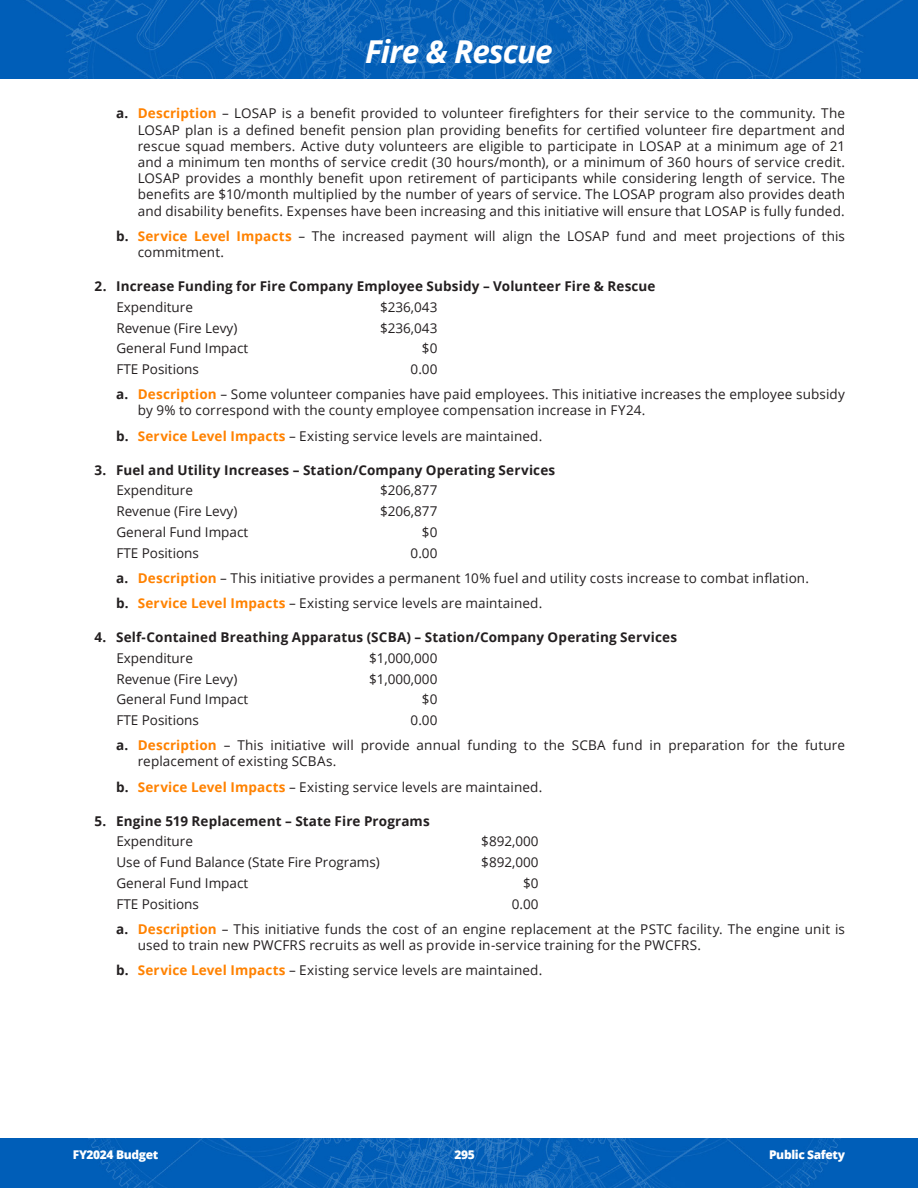
<style>
.page{position:relative;width:918px;height:1188px;background:#fff}
.page>*{position:absolute;margin:0;border:0;box-sizing:border-box;transform-origin:0 0}
.t1{font:italic 700 31.5px "Open Sans";letter-spacing:-.03em;color:#fff}
.BI_Tabs{font:13.5px/16.2px "Open Sans";letter-spacing:.01em;color:#231f20}
.t2{font:700 13.5px "Open Sans";letter-spacing:.01em;color:#231f20}
.t3{font:800 12px "Open Sans";letter-spacing:-.03em;color:#fff}
.s1{font-weight:700}
.s2{font-weight:700;color:#ff8200}
</style>
<div class="page">
<img style="left:0;top:0;width:918px;height:78px">
<img style="left:0;top:1138px;width:918px;height:50px">
<p class="t1" style="left:365px;top:29px;width:189px">Fire &amp; Rescue</p>
<p class="BI_Tabs" style="left:138px;top:105px;width:709px;text-align:justify;text-indent:-22px"><span class="s1">a.</span> <span class="s2">Description</span> – LOSAP is a benefit provided to volunteer firefighters for their service to the community. The LOSAP plan is a defined benefit pension plan providing benefits for certified volunteer fire department and rescue squad members. Active duty volunteers are eligible to participate in LOSAP at a minimum age of 21 and a minimum ten months of service credit (30 hours/month), or a minimum of 360 hours of service credit.<br>LOSAP provides a monthly benefit upon retirement of participants while considering length of service. The benefits are $10/month multiplied by the number of years of service. The LOSAP program also provides death and disability benefits. Expenses have been increasing and this initiative will ensure that LOSAP is fully funded.</p>
<p class="BI_Tabs" style="left:138px;top:227px;width:709px;text-indent:-22px"><span class="s1">b.</span> <span class="s2">Service Level Impacts</span> – The increased payment will align the LOSAP fund and meet projections of this commitment.</p>
<p class="t2" style="left:94px;top:277px;width:563px">2. Increase Funding for Fire Company Employee Subsidy – Volunteer Fire &amp; Rescue</p>
<p class="BI_Tabs" style="left:116px;top:298px;width:78px">Expenditure</p>
<p class="BI_Tabs" style="left:380px;top:298px;width:59px">$236,043</p>
<p class="BI_Tabs" style="left:116px;top:319px;width:123px">Revenue (Fire Levy)</p>
<p class="BI_Tabs" style="left:380px;top:319px;width:59px">$236,043</p>
<p class="BI_Tabs" style="left:116px;top:340px;width:133px">General Fund Impact</p>
<p class="BI_Tabs" style="left:422px;top:340px;width:17px">$0</p>
<p class="BI_Tabs" style="left:116px;top:361px;width:84px">FTE Positions</p>
<p class="BI_Tabs" style="left:411px;top:361px;width:28px">0.00</p>
<p class="BI_Tabs" style="left:138px;top:386px;width:709px;text-indent:-22px"><span class="s1">a.</span> <span class="s2">Description</span> – Some volunteer companies have paid employees. This initiative increases the employee subsidy by 9% to correspond with the county employee compensation increase in FY24.</p>
<p class="BI_Tabs" style="left:116px;top:427px;width:428px"><span class="s1">b.</span> <span class="s2">Service Level Impacts</span> – Existing service levels are maintained.</p>
<p class="t2" style="left:94px;top:460px;width:462px">3. Fuel and Utility Increases – Station/Company Operating Services</p>
<p class="BI_Tabs" style="left:116px;top:482px;width:78px">Expenditure</p>
<p class="BI_Tabs" style="left:380px;top:482px;width:59px">$206,877</p>
<p class="BI_Tabs" style="left:116px;top:503px;width:123px">Revenue (Fire Levy)</p>
<p class="BI_Tabs" style="left:380px;top:503px;width:59px">$206,877</p>
<p class="BI_Tabs" style="left:116px;top:523px;width:133px">General Fund Impact</p>
<p class="BI_Tabs" style="left:422px;top:523px;width:17px">$0</p>
<p class="BI_Tabs" style="left:116px;top:544px;width:84px">FTE Positions</p>
<p class="BI_Tabs" style="left:411px;top:544px;width:28px">0.00</p>
<p class="BI_Tabs" style="left:116px;top:569px;width:694px"><span class="s1">a.</span> <span class="s2">Description</span> – This initiative provides a permanent 10% fuel and utility costs increase to combat inflation.</p>
<p class="BI_Tabs" style="left:116px;top:595px;width:428px"><span class="s1">b.</span> <span class="s2">Service Level Impacts</span> – Existing service levels are maintained.</p>
<p class="t2" style="left:94px;top:628px;width:584px">4. Self-Contained Breathing Apparatus (SCBA) – Station/Company Operating Services</p>
<p class="BI_Tabs" style="left:116px;top:649px;width:78px">Expenditure</p>
<p class="BI_Tabs" style="left:369px;top:649px;width:70px">$1,000,000</p>
<p class="BI_Tabs" style="left:116px;top:670px;width:123px">Revenue (Fire Levy)</p>
<p class="BI_Tabs" style="left:369px;top:670px;width:70px">$1,000,000</p>
<p class="BI_Tabs" style="left:116px;top:691px;width:133px">General Fund Impact</p>
<p class="BI_Tabs" style="left:422px;top:691px;width:17px">$0</p>
<p class="BI_Tabs" style="left:116px;top:712px;width:84px">FTE Positions</p>
<p class="BI_Tabs" style="left:411px;top:712px;width:28px">0.00</p>
<p class="BI_Tabs" style="left:138px;top:737px;width:709px;text-indent:-22px"><span class="s1">a.</span> <span class="s2">Description</span> – This initiative will provide annual funding to the SCBA fund in preparation for the future replacement of existing SCBAs.</p>
<p class="BI_Tabs" style="left:116px;top:778px;width:428px"><span class="s1">b.</span> <span class="s2">Service Level Impacts</span> – Existing service levels are maintained.</p>
<p class="t2" style="left:94px;top:811px;width:337px">5. Engine 519 Replacement – State Fire Programs</p>
<p class="BI_Tabs" style="left:116px;top:833px;width:78px">Expenditure</p>
<p class="BI_Tabs" style="left:481px;top:833px;width:59px">$892,000</p>
<p class="BI_Tabs" style="left:116px;top:854px;width:265px">Use of Fund Balance (State Fire Programs)</p>
<p class="BI_Tabs" style="left:481px;top:854px;width:59px">$892,000</p>
<p class="BI_Tabs" style="left:116px;top:874px;width:133px">General Fund Impact</p>
<p class="BI_Tabs" style="left:523px;top:874px;width:17px">$0</p>
<p class="BI_Tabs" style="left:116px;top:895px;width:84px">FTE Positions</p>
<p class="BI_Tabs" style="left:512px;top:895px;width:28px">0.00</p>
<p class="BI_Tabs" style="left:138px;top:920px;width:709px;text-indent:-22px"><span class="s1">a.</span> <span class="s2">Description</span> – This initiative funds the cost of an engine replacement at the PSTC facility. The engine unit is used to train new PWCFRS recruits as well as provide in-service training for the PWCFRS.</p>
<p class="BI_Tabs" style="left:116px;top:962px;width:428px"><span class="s1">b.</span> <span class="s2">Service Level Impacts</span> – Existing service levels are maintained.</p>
<p class="t3" style="left:73px;top:1146px;width:87px">FY2024 Budget</p>
<p class="t3" style="left:454px;top:1146px;width:22px">295</p>
<p class="t3" style="left:769px;top:1146px;width:77px">Public Safety</p>
</div>
